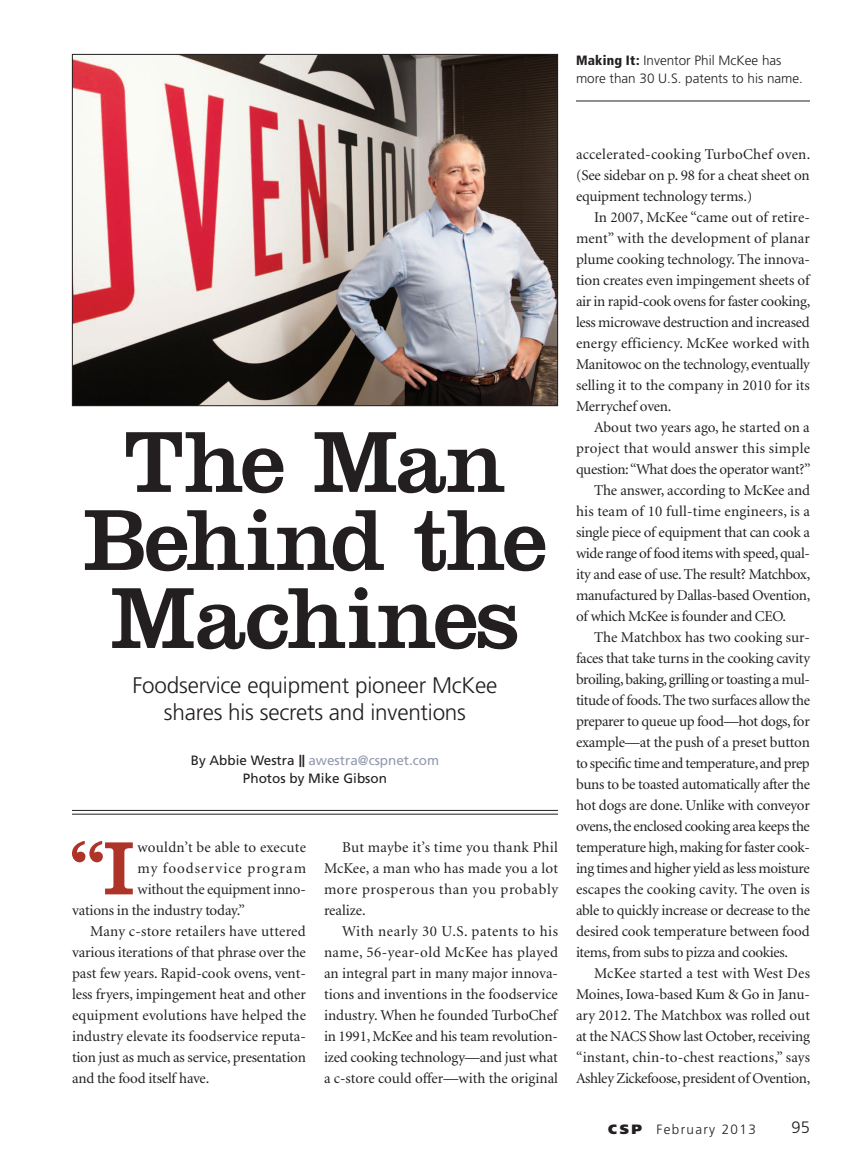
<style>
.page{position:relative;width:864px;height:1175px;background:#fff}
.page>*{position:absolute;margin:0;border:0;box-sizing:border-box;transform-origin:0 0}
._10_HeadlineNEW{font:90px/78px "Clarendon";letter-spacing:-.02em;color:#231f20;text-align:center}
._10_Body{font:78.3px "Clarendon";color:#ae3328}
._10_Deck{font:300 22.5px/27px "Frutiger";letter-spacing:-.01em;color:#231f20;text-align:center}
.t1{font:300 16.5px "Frutiger";color:#231f20}
._10_Body-2{font:15px/21px "Minion";letter-spacing:-.01em;color:#231f20;text-align:justify}
._10_Body-3{font:15px "Minion";letter-spacing:.02em;color:#231f20}
._10_Body-4{font:15px "Minion";letter-spacing:.07em;color:#231f20}
._10_Captionw_Line{font:300 13.5px/18px "Frutiger";color:#231f20}
._10_Byline{font:13.5px/18px "Frutiger";color:#231f20;text-align:center}
._10_Captionw_Line-2{font:300 13.5px "Frutiger";letter-spacing:.1em;color:#231f20}
.s1{font-weight:900;font-stretch:condensed}
.s2{font-weight:700;font-stretch:condensed;font-size:12.3px}
.s3{color:#929aae}
.s4{font-weight:900}
</style>
<div class="page">
<hr style="left:72px;top:810px;width:486px;height:1px;background:#231f20">
<hr style="left:72px;top:813px;width:486px;height:1px;background:#231f20">
<img style="left:74px;top:56px;width:482px;height:348px">
<hr style="left:576px;top:101px;width:234px;height:1px;background:#231f20">
<p class="_10_Captionw_Line" style="left:576px;top:51px;width:229px"><span class="s1">Making It:</span> Inventor Phil McKee has more than 30 U.S. patents to his name.</p>
<p class="_10_HeadlineNEW" style="left:83px;top:423px;width:466px">The Man<br>Behind the<br>Machines</p>
<p class="_10_Deck" style="left:133px;top:672px;width:366px">Foodservice equipment pioneer McKee shares his secrets and inventions</p>
<p class="_10_Byline" style="left:191px;top:751px;width:250px">By Abbie Westra <span class="s2">||</span> <span class="s3">awestra@cspnet.com<br></span>Photos by Mike Gibson</p>
<p class="_10_Body" style="left:70px;top:822px;width:66px">“I</p>
<p class="_10_Body-3" style="left:138px;top:840px;width:170px">wouldn’t be able to execute</p>
<p class="_10_Body-4" style="left:138px;top:861px;width:170px">my foodservice program</p>
<p class="_10_Body-2" style="left:138px;top:879px;width:170px">without the equipment inno-</p>
<p class="_10_Body-2" style="left:72px;top:900px;width:175px">vations in the industry today.”</p>
<p class="_10_Body-2" style="left:72px;top:921px;width:236px;text-indent:18px">Many c-store retailers have uttered various iterations of that phrase over the past few years. Rapid-cook ovens, vent&shy;less fryers, impingement heat and other equipment evolutions have helped the industry elevate its foodservice reputa&shy;tion just as much as service, presentation and the food itself have.</p>
<p class="_10_Body-2" style="left:324px;top:837px;width:236px;text-indent:18px">But maybe it’s time you thank Phil McKee, a man who has made you a lot more prosperous than you probably realize.</p>
<p class="_10_Body-2" style="left:324px;top:921px;width:236px;text-indent:18px">With nearly 30 U.S. patents to his name, 56-year-old McKee has played an integral part in many major innova&shy;tions and inventions in the foodservice industry. When he founded TurboChef in 1991, McKee and his team revolution&shy;ized cooking technology—and just what a c-store could offer—with the original</p>
<p class="_10_Body-2" style="left:576px;top:144px;width:236px">accelerated-cooking TurboChef oven. (See sidebar on p. 98 for a cheat sheet on equipment technology terms.)</p>
<p class="_10_Body-2" style="left:576px;top:207px;width:236px;text-indent:18px">In 2007, McKee “came out of retire&shy;ment” with the development of planar plume cooking technology. The innova&shy;tion creates even impingement sheets of air in rapid-cook ovens for faster cooking, less microwave destruction and increased energy efficiency. McKee worked with Manitowoc on the technology, eventually selling it to the company in 2010 for its Merrychef oven.</p>
<p class="_10_Body-2" style="left:576px;top:417px;width:236px;text-indent:18px">About two years ago, he started on a project that would answer this simple question: “What does the operator want?”</p>
<p class="_10_Body-2" style="left:576px;top:480px;width:236px;text-indent:18px">The answer, according to McKee and his team of 10 full-time engineers, is a single piece of equipment that can cook a wide range of food items with speed, qual&shy;ity and ease of use. The result? Matchbox, manufactured by Dallas-based Ovention, of which McKee is founder and CEO.</p>
<p class="_10_Body-2" style="left:576px;top:627px;width:236px;text-indent:18px">The Matchbox has two cooking sur&shy;faces that take turns in the cooking cavity broiling, baking, grilling or toasting a mul&shy;titude of foods. The two surfaces allow the preparer to queue up food—hot dogs, for example—at the push of a preset button to specific time and temperature, and prep buns to be toasted automatically after the hot dogs are done. Unlike with conveyor ovens, the enclosed cooking area keeps the temperature high, making for faster cook&shy;ing times and higher yield as less moisture escapes the cooking cavity. The oven is able to quickly increase or decrease to the desired cook temperature between food items, from subs to pizza and cookies.</p>
<p class="_10_Body-2" style="left:576px;top:963px;width:236px;text-indent:18px">McKee started a test with West Des Moines, Iowa-based Kum &amp; Go in Janu&shy;ary 2012. The Matchbox was rolled out at the NACS Show last October, receiving “instant, chin-to-chest reactions,” says Ashley Zickefoose, president of Ovention,</p>
<p class="_10_Captionw_Line-2" style="left:608px;top:1121px;width:149px"><span class="s4">CSP</span> February 2013</p>
<p class="t1" style="left:792px;top:1118px;width:20px">95</p>
</div>
